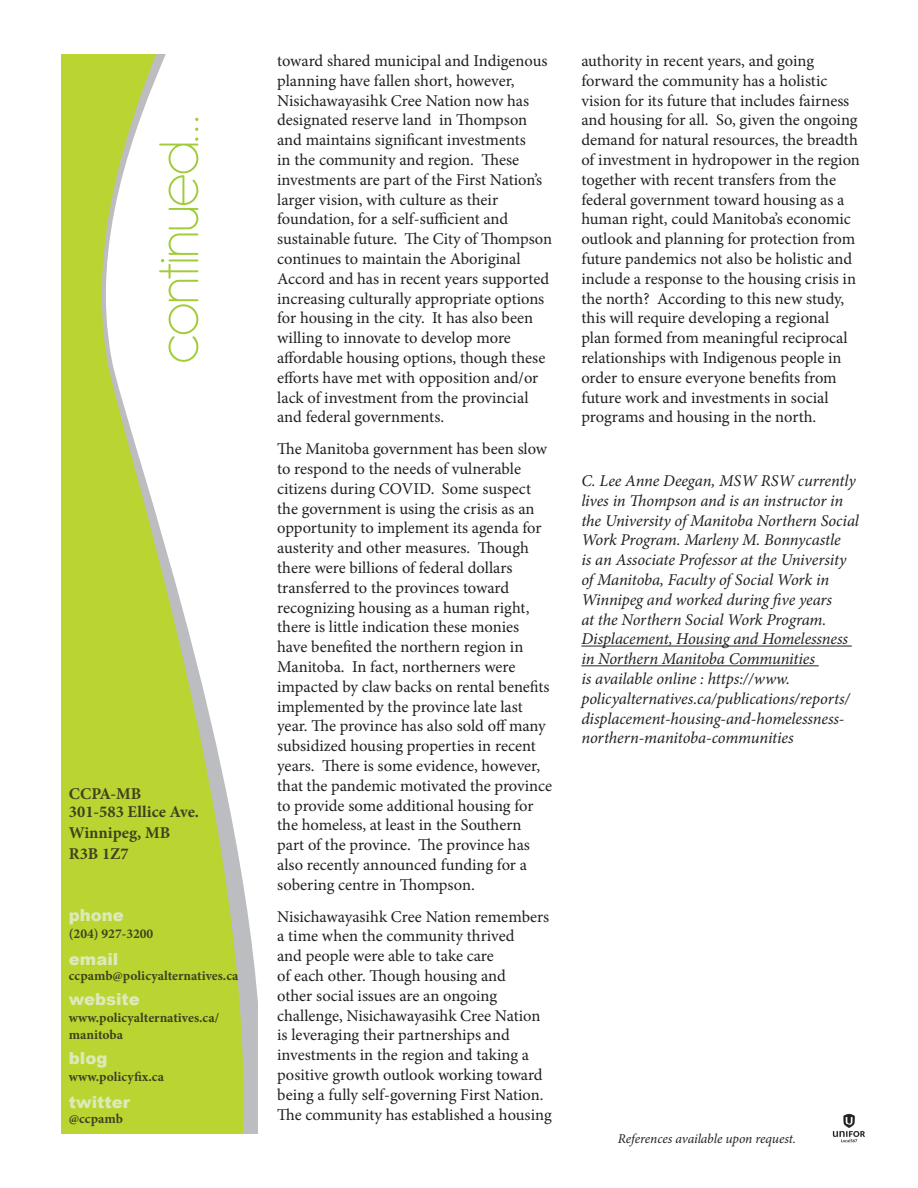
<style>
.page{position:relative;width:918px;height:1188px;background:#fff}
.page>*{position:absolute;margin:0;border:0;box-sizing:border-box;transform-origin:0 0}
.t1{font:200 61.5px "Antipasto";letter-spacing:-.04em;color:#a1cc3a}
.t2{font:16.5px/19.8px "Minion Pro";letter-spacing:-.005em;color:#231f20}
.t3{font:italic 16.5px/19.8px "Minion Pro";letter-spacing:-.01em;color:#231f20}
.t4{font:700 16.5px/21px "Minion Pro";color:#40411e}
.t5{font:900 16.5px "Arial";color:#dceab8}
.t6{font:700 13.5px/16.5px "Minion Pro";color:#40411e}
.t7{font:italic 13.5px "Minion Pro";letter-spacing:-.005em;color:#231f20}
</style>
<div class="page">
<svg style="left:62px;top:54px;width:196px;height:1080px;fill:#bad432"></svg>
<img style="left:832px;top:1113px;width:33px;height:30px">
<hr style="left:581px;top:646px;width:271px;height:1px;background:#231f20">
<hr style="left:581px;top:665px;width:238px;height:1px;background:#231f20">
<p class="t1" style="left:144px;top:364px;width:251px;rotate:-90deg">continued...</p>
<p class="t4" style="left:69px;top:783px;width:74px">CCPA-MB</p>
<p class="t4" style="left:69px;top:801px;width:132px">301-583 Ellice Ave.</p>
<p class="t4" style="left:69px;top:822px;width:103px">Winnipeg, MB<br>R3B 1Z7</p>
<p class="t5" style="left:69px;top:906px;width:57px">phone</p>
<p class="t6" style="left:69px;top:925px;width:86px">(204) 927-3200</p>
<p class="t6" style="left:69px;top:967px;width:171px">ccpamb@policyalternatives.ca</p>
<p class="t6" style="left:69px;top:1009px;width:152px">www.policyalternatives.ca/ manitoba</p>
<p class="t6" style="left:69px;top:1068px;width:97px">www.policyfix.ca</p>
<p class="t6" style="left:69px;top:1110px;width:56px">@ccpamb</p>
<p class="t5" style="left:69px;top:950px;width:51px">email</p>
<p class="t5" style="left:69px;top:990px;width:73px">website</p>
<p class="t5" style="left:69px;top:1049px;width:40px">blog</p>
<p class="t5" style="left:69px;top:1093px;width:63px">twitter</p>
<p class="t2" style="left:277px;top:51px;width:276px">toward shared municipal and Indigenous planning have fallen short, however, Nisichawayasihk Cree Nation now has designated reserve land in Thompson and maintains significant investments<br>in the community and region. These investments are part of the First Nation’s larger vision, with culture as their foundation, for a self-sufficient and sustainable future. The City of Thompson continues to maintain the Aboriginal Accord and has in recent years supported increasing culturally appropriate options for housing in the city. It has also been willing to innovate to develop more affordable housing options, though these efforts have met with opposition and/or lack of investment from the provincial and federal governments.</p>
<p class="t2" style="left:277px;top:439px;width:276px">The Manitoba government has been slow to respond to the needs of vulnerable citizens during COVID. Some suspect the government is using the crisis as an opportunity to implement its agenda for austerity and other measures. Though there were billions of federal dollars transferred to the provinces toward recognizing housing as a human right, there is little indication these monies have benefited the northern region in Manitoba. In fact, northerners were impacted by claw backs on rental benefits implemented by the province late last year. The province has also sold off many subsidized housing properties in recent years. There is some evidence, however, that the pandemic motivated the province to provide some additional housing for the homeless, at least in the Southern part of the province. The province has also recently announced funding for a sobering centre in Thompson.</p>
<p class="t2" style="left:277px;top:907px;width:276px">Nisichawayasihk Cree Nation remembers a time when the community thrived<br>and people were able to take care<br>of each other. Though housing and<br>other social issues are an ongoing challenge, Nisichawayasihk Cree Nation is leveraging their partnerships and investments in the region and taking a positive growth outlook working toward being a fully self-governing First Nation.<br>The community has established a housing</p>
<p class="t2" style="left:581px;top:51px;width:280px">authority in recent years, and going forward the community has a holistic vision for its future that includes fairness and housing for all. So, given the ongoing demand for natural resources, the breadth of investment in hydropower in the region together with recent transfers from the federal government toward housing as a human right, could Manitoba’s economic outlook and planning for protection from future pandemics not also be holistic and include a response to the housing crisis in the north? According to this new study, this will require developing a regional plan formed from meaningful reciprocal relationships with Indigenous people in order to ensure everyone benefits from future work and investments in social programs and housing in the north.</p>
<p class="t3" style="left:581px;top:471px;width:279px">C. Lee Anne Deegan, MSW RSW currently lives in Thompson and is an instructor in the University of Manitoba Northern Social Work Program. Marleny M. Bonnycastle<br>is an Associate Professor at the University of Manitoba, Faculty of Social Work in Winnipeg and worked during five years<br>at the Northern Social Work Program.<br>Displacement, Housing and Homelessness in Northern Manitoba Communities<br>is available online : https://www. policyalternatives.ca/publications/reports/ displacement-housing-and-homelessness&shy;northern-manitoba-communities</p>
<p class="t7" style="left:618px;top:1129px;width:180px">References available upon request.</p>
</div>
